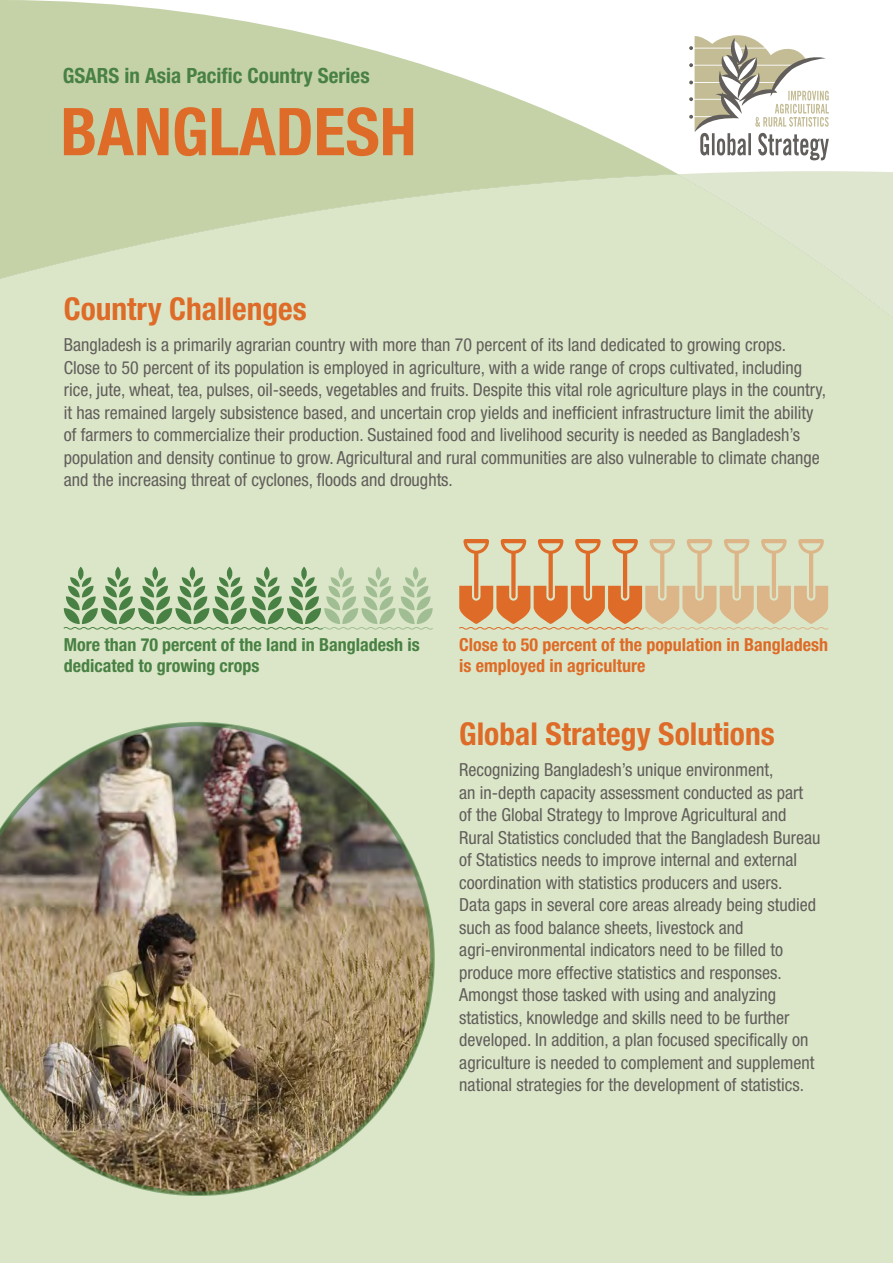
<style>
.page{position:relative;width:893px;height:1263px;background:#fff}
.page>*{position:absolute;margin:0;border:0;box-sizing:border-box;transform-origin:0 0}
.t1{font:700 condensed 66px "Helvetica Neue LT Std";color:#de6b27}
.t2{font:700 condensed 31.5px "Helvetica Neue LT Std";color:#de6b27}
.t3{font:700 condensed 21px "Helvetica Neue LT Std";color:#488143}
.t4{font:condensed 18px/22.5px "Helvetica Neue LT Std";color:#615e5b}
.t5{font:700 condensed 18px/21px "Helvetica Neue LT Std";color:#de6b27}
.t6{font:700 condensed 18px/21px "Helvetica Neue LT Std";color:#488143}
</style>
<div class="page">
<svg style="left:0;top:0;width:672px;height:171px;fill:#c5d2a8"></svg>
<div style="left:0;top:171px;width:893px;height:1092px;background:#dbe6c8"></div>
<svg style="left:689px;top:35px;width:140px;height:125px"></svg>
<img style="left:0;top:722px;width:435px;height:474px">
<svg style="left:63px;top:567px;width:370px;height:63px;background:#aec79f"></svg>
<svg style="left:458px;top:539px;width:371px;height:91px;background:#dbc299"></svg>
<p class="t3" style="left:63px;top:63px;width:308px">GSARS in Asia Pacific Country Series</p>
<p class="t1" style="left:61px;top:92px;width:357px">BANGLADESH</p>
<p class="t2" style="left:64px;top:290px;width:245px">Country Challenges</p>
<p class="t4" style="left:64px;top:333px;width:764px">Bangladesh is a primarily agrarian country with more than 70 percent of its land dedicated to growing crops.<br>Close to 50 percent of its population is employed in agriculture, with a wide range of crops cultivated, including rice, jute, wheat, tea, pulses, oil-seeds, vegetables and fruits. Despite this vital role agriculture plays in the country, it has remained largely subsistence based, and uncertain crop yields and inefficient infrastructure limit the ability of farmers to commercialize their production. Sustained food and livelihood security is needed as Bangladesh’s population and density continue to grow. Agricultural and rural communities are also vulnerable to climate change and the increasing threat of cyclones, floods and droughts.</p>
<p class="t6" style="left:64px;top:634px;width:357px">More than 70 percent of the land in Bangladesh is dedicated to growing crops</p>
<p class="t5" style="left:459px;top:634px;width:370px">Close to 50 percent of the population in Bangladesh is employed in agriculture</p>
<p class="t2" style="left:459px;top:715px;width:317px">Global Strategy Solutions</p>
<p class="t4" style="left:459px;top:758px;width:363px">Recognizing Bangladesh’s unique environment,<br>an in-depth capacity assessment conducted as part<br>of the Global Strategy to Improve Agricultural and Rural Statistics concluded that the Bangladesh Bureau of Statistics needs to improve internal and external coordination with statistics producers and users.<br>Data gaps in several core areas already being studied such as food balance sheets, livestock and agri-environmental indicators need to be filled to produce more effective statistics and responses.<br>Amongst those tasked with using and analyzing statistics, knowledge and skills need to be further developed. In addition, a plan focused specifically on agriculture is needed to complement and supplement national strategies for the development of statistics.</p>
</div>
